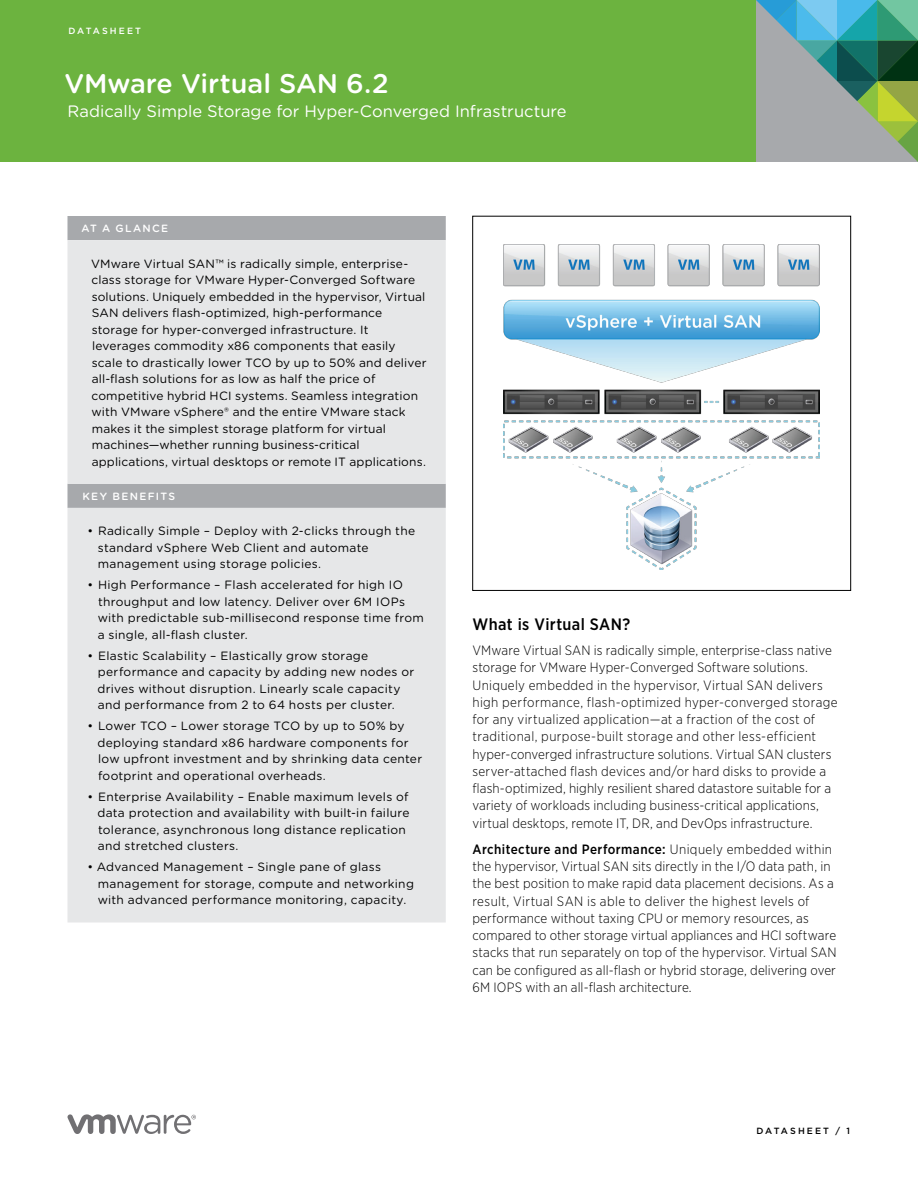
<style>
.page{position:relative;width:918px;height:1188px;background:#fff}
.page>*{position:absolute;margin:0;border:0;box-sizing:border-box;transform-origin:0 0}
.t1{font:500 27px "Gotham Rounded";letter-spacing:-.005em;color:#fff}
.t2{font:16.5px "Gotham Rounded";color:#fff}
.t3{font:500 16.5px "Gotham Narrow";letter-spacing:.025em;color:#000}
.t4{font:300 13.5px/17.2px "Gotham Narrow";letter-spacing:.01em;color:#000}
.t5{font:12px/16.5px "Gotham Rounded";letter-spacing:.02em;color:#000}
.t6{font:500 10.5px "Gotham Rounded";letter-spacing:.125em;color:#fff}
.t7{font:500 9px "Gotham";letter-spacing:.235em;color:#000}
.t8{font:500 9px "Gotham";letter-spacing:.235em;color:#fff}
.s1{font-weight:500}
</style>
<div class="page">
<div style="left:0;top:0;width:918px;height:162px;background:#6cb33f"></div>
<svg style="left:756px;top:0;width:162px;height:162px"></svg>
<svg style="left:68px;top:1114px;width:128px;height:20px"></svg>
<img style="left:503px;top:245px;width:317px;height:325px">
<div style="left:472px;top:216px;width:379px;height:375px;border:1px solid #000"></div>
<div style="left:68px;top:216px;width:378px;height:24px;background:#a7a9ac"></div>
<div style="left:68px;top:240px;width:378px;height:682px;background:#e6e7e8"></div>
<p class="t8" style="left:68px;top:25px;width:74px">DATASHEET</p>
<h1 class="t1" style="left:64px;top:64px;width:326px">VMware Virtual SAN 6.2</h1>
<h2 class="t2" style="left:68px;top:100px;width:501px">Radically Simple Storage for Hyper-Converged Infrastructure</h2>
<p class="t6" style="left:82px;top:221px;width:88px">AT A GLANCE</p>
<p class="t5" style="left:91px;top:255px;width:337px">VMware Virtual SAN™ is radically simple, enterprise&shy;class storage for VMware Hyper-Converged Software solutions. Uniquely embedded in the hypervisor, Virtual SAN delivers flash-optimized, high-performance storage for hyper-converged infrastructure. It leverages commodity x86 components that easily scale to drastically lower TCO by up to 50% and deliver all-flash solutions for as low as half the price of competitive hybrid HCI systems. Seamless integration with VMware vSphere® and the entire VMware stack makes it the simplest storage platform for virtual machines—whether running business-critical applications, virtual desktops or remote IT applications.</p>
<p class="t6" style="left:83px;top:488px;width:94px">KEY BENEFITS</p>
<p class="t5" style="left:98px;top:522px;width:319px;text-indent:-10px">• Radically Simple – Deploy with 2-clicks through the standard vSphere Web Client and automate management using storage policies.</p>
<p class="t5" style="left:98px;top:576px;width:328px;text-indent:-10px">• High Performance – Flash accelerated for high IO throughput and low latency. Deliver over 6M IOPs with predictable sub-millisecond response time from a single, all-flash cluster.</p>
<p class="t5" style="left:97px;top:647px;width:318px;text-indent:-10px">• Elastic Scalability – Elastically grow storage performance and capacity by adding new nodes or drives without disruption. Linearly scale capacity and performance from 2 to 64 hosts per cluster.</p>
<p class="t5" style="left:97px;top:717px;width:326px;text-indent:-10px">• Lower TCO – Lower storage TCO by up to 50% by deploying standard x86 hardware components for low upfront investment and by shrinking data center footprint and operational overheads.</p>
<p class="t5" style="left:97px;top:788px;width:314px;text-indent:-10px">• Enterprise Availability – Enable maximum levels of data protection and availability with built-in failure tolerance, asynchronous long distance replication and stretched clusters.</p>
<p class="t5" style="left:98px;top:858px;width:318px;text-indent:-10px">• Advanced Management – Single pane of glass management for storage, compute and networking with advanced performance monitoring, capacity.</p>
<h2 class="t3" style="left:472px;top:614px;width:159px">What is Virtual SAN?</h2>
<p class="t4" style="left:472px;top:641px;width:367px">VMware Virtual SAN is radically simple, enterprise-class native storage for VMware Hyper-Converged Software solutions.<br>Uniquely embedded in the hypervisor, Virtual SAN delivers high performance, flash-optimized hyper-converged storage for any virtualized application—at a fraction of the cost of traditional, purpose-built storage and other less-efficient hyper-converged infrastructure solutions. Virtual SAN clusters server-attached flash devices and/or hard disks to provide a flash-optimized, highly resilient shared datastore suitable for a variety of workloads including business-critical applications, virtual desktops, remote IT, DR, and DevOps infrastructure.</p>
<p class="t4" style="left:472px;top:840px;width:366px"><span class="s1">Architecture and Performance:</span> Uniquely embedded within the hypervisor, Virtual SAN sits directly in the I/O data path, in the best position to make rapid data placement decisions. As a result, Virtual SAN is able to deliver the highest levels of performance without taxing CPU or memory resources, as compared to other storage virtual appliances and HCI software stacks that run separately on top of the hypervisor. Virtual SAN can be configured as all-flash or hybrid storage, delivering over 6M IOPS with an all-flash architecture.</p>
<p class="t7" style="left:757px;top:1125px;width:95px">DATASHEET / 1</p>
</div>
